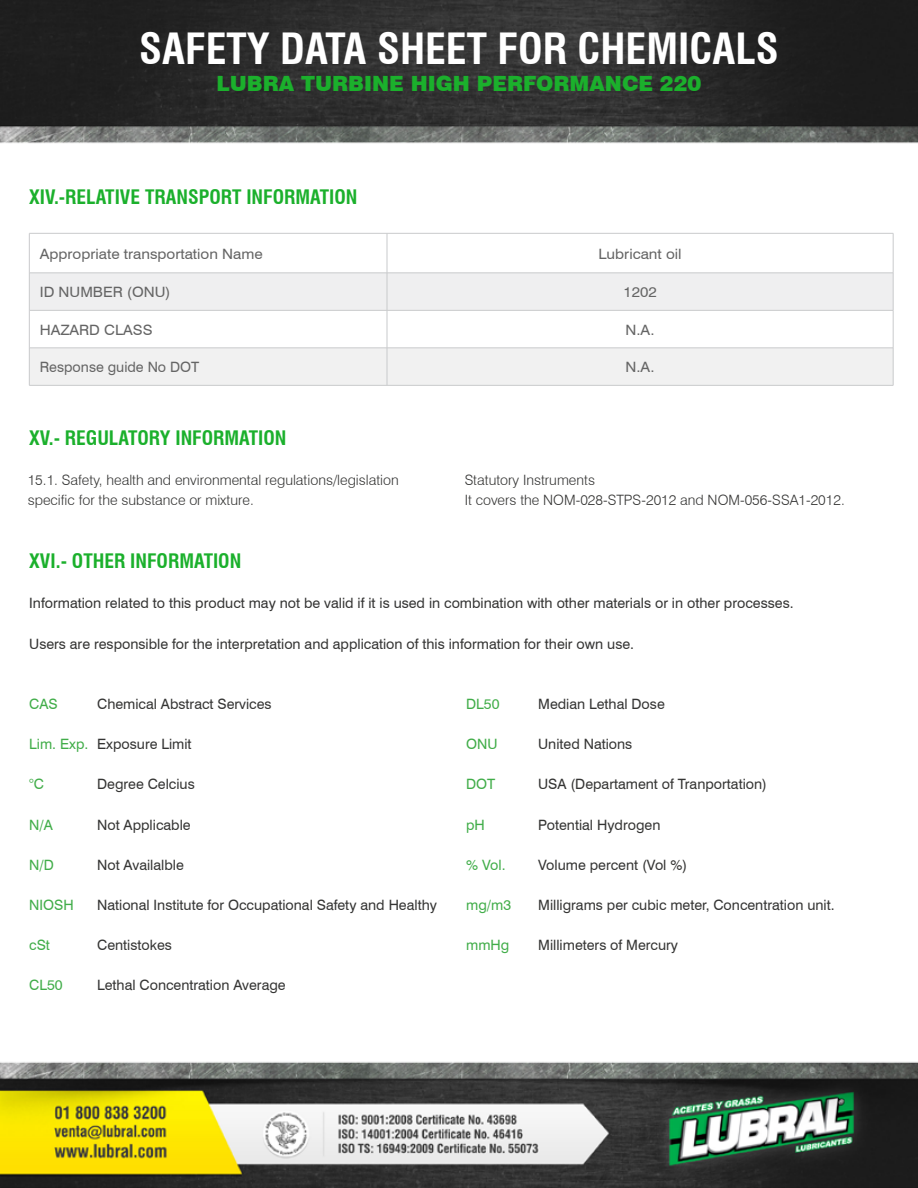
<style>
.page{position:relative;width:918px;height:1188px;background:#fff}
.page>*{position:absolute;margin:0;border:0;box-sizing:border-box;transform-origin:0 0}
.t1{font:700 condensed 42px "Swiss 721 BT";color:#fff}
.t2{font:900 21px "Swiss 721 BT";color:#1bb02c}
.t3{font:700 condensed 19.5px "Swiss 721 BT";color:#1bb02c}
.t4{font:14.25px "Swiss 721 BT";color:#353534}
.t5{font:300 14.25px/20.1px "Swiss 721 BT";color:#353534}
.t6{font:14.25px "Swiss 721 BT";color:#656565;scale:1.07 1}
.t7{font:14.25px "Swiss 721 BT";color:#41ad49}
.t8{font:14.25px "Swiss 721 BT";color:#656565}
</style>
<div class="page">
<img style="left:0;top:0;width:918px;height:1188px">
<div style="left:30px;top:274px;width:863px;height:36px;background:#efeff0"></div>
<div style="left:30px;top:349px;width:863px;height:36px;background:#f1f1f1"></div>
<hr style="left:29px;top:233px;width:358px;height:1px;background:#c9cacc">
<hr style="left:387px;top:233px;width:506px;height:1px;background:#c9cacc">
<hr style="left:29px;top:273px;width:358px;height:1px;background:#c9cacc">
<hr style="left:387px;top:273px;width:506px;height:1px;background:#c9cacc">
<hr style="left:29px;top:310px;width:358px;height:1px;background:#c9cacc">
<hr style="left:387px;top:310px;width:506px;height:1px;background:#c9cacc">
<hr style="left:29px;top:348px;width:358px;height:1px;background:#c9cacc">
<hr style="left:387px;top:348px;width:506px;height:1px;background:#c9cacc">
<hr style="left:29px;top:385px;width:358px;height:1px;background:#c9cacc">
<hr style="left:387px;top:385px;width:506px;height:1px;background:#c9cacc">
<hr style="left:29px;top:233px;width:1px;height:40px;background:#c9cacc">
<hr style="left:387px;top:233px;width:1px;height:40px;background:#c9cacc">
<hr style="left:893px;top:233px;width:1px;height:40px;background:#c9cacc">
<hr style="left:29px;top:273px;width:1px;height:37px;background:#c9cacc">
<hr style="left:387px;top:273px;width:1px;height:37px;background:#c9cacc">
<hr style="left:893px;top:273px;width:1px;height:37px;background:#c9cacc">
<hr style="left:29px;top:310px;width:1px;height:38px;background:#c9cacc">
<hr style="left:387px;top:310px;width:1px;height:38px;background:#c9cacc">
<hr style="left:893px;top:310px;width:1px;height:38px;background:#c9cacc">
<hr style="left:29px;top:348px;width:1px;height:37px;background:#c9cacc">
<hr style="left:387px;top:348px;width:1px;height:37px;background:#c9cacc">
<hr style="left:893px;top:348px;width:1px;height:37px;background:#c9cacc">
<h1 class="t1" style="left:139px;top:24px;width:641px">SAFETY DATA SHEET FOR CHEMICALS</h1>
<h2 class="t2" style="left:217px;top:71px;width:486px">LUBRA TURBINE HIGH PERFORMANCE 220</h2>
<h3 class="t3" style="left:29px;top:185px;width:330px">XIV.-RELATIVE TRANSPORT INFORMATION</h3>
<p class="t6" style="left:40px;top:245px;width:210px">Appropriate transportation Name</p>
<p class="t6" style="left:599px;top:245px;width:79px">Lubricant oil</p>
<p class="t6" style="left:40px;top:283px;width:124px">ID NUMBER (ONU)</p>
<p class="t6" style="left:623px;top:283px;width:33px">1202</p>
<p class="t6" style="left:40px;top:321px;width:107px">HAZARD CLASS</p>
<p class="t6" style="left:625px;top:321px;width:29px">N.A.</p>
<p class="t8" style="left:40px;top:358px;width:161px">Response guide No DOT</p>
<p class="t6" style="left:625px;top:358px;width:29px">N.A.</p>
<h3 class="t3" style="left:29px;top:426px;width:259px">XV.- REGULATORY INFORMATION</h3>
<p class="t5" style="left:28px;top:470px;width:373px">15.1. Safety, health and environmental regulations/legislation specific for the substance or mixture.</p>
<p class="t5" style="left:465px;top:470px;width:382px">Statutory Instruments<br>It covers the NOM-028-STPS-2012 and NOM-056-SSA1-2012.</p>
<h3 class="t3" style="left:29px;top:549px;width:214px">XVI.- OTHER INFORMATION</h3>
<p class="t4" style="left:29px;top:595px;width:766px">Information related to this product may not be valid if it is used in combination with other materials or in other processes.</p>
<p class="t4" style="left:29px;top:635px;width:606px">Users are responsible for the interpretation and application of this information for their own use.</p>
<p class="t7" style="left:29px;top:695px;width:30px">CAS</p>
<p class="t7" style="left:29px;top:735px;width:61px">Lim. Exp.</p>
<p class="t7" style="left:29px;top:776px;width:16px">°C</p>
<p class="t7" style="left:29px;top:816px;width:25px">N/A</p>
<p class="t7" style="left:29px;top:856px;width:26px">N/D</p>
<p class="t7" style="left:29px;top:896px;width:46px">NIOSH</p>
<p class="t7" style="left:29px;top:936px;width:22px">cSt</p>
<p class="t7" style="left:29px;top:977px;width:35px">CL50</p>
<p class="t4" style="left:97px;top:695px;width:176px">Chemical Abstract Services</p>
<p class="t4" style="left:97px;top:735px;width:96px">Exposure Limit</p>
<p class="t4" style="left:97px;top:776px;width:99px">Degree Celcius</p>
<p class="t4" style="left:97px;top:816px;width:95px">Not Applicable</p>
<p class="t4" style="left:97px;top:856px;width:88px">Not Availalble</p>
<p class="t4" style="left:97px;top:896px;width:341px">National Institute for Occupational Safety and Healthy</p>
<p class="t4" style="left:97px;top:936px;width:76px">Centistokes</p>
<p class="t4" style="left:97px;top:977px;width:190px">Lethal Concentration Average</p>
<p class="t7" style="left:466px;top:695px;width:35px">DL50</p>
<p class="t7" style="left:466px;top:735px;width:33px">ONU</p>
<p class="t7" style="left:466px;top:776px;width:31px">DOT</p>
<p class="t7" style="left:466px;top:816px;width:20px">pH</p>
<p class="t7" style="left:466px;top:856px;width:41px">% Vol.</p>
<p class="t7" style="left:466px;top:896px;width:47px">mg/m3</p>
<p class="t7" style="left:466px;top:936px;width:45px">mmHg</p>
<p class="t4" style="left:538px;top:695px;width:128px">Median Lethal Dose</p>
<p class="t4" style="left:538px;top:735px;width:96px">United Nations</p>
<p class="t4" style="left:538px;top:776px;width:230px">USA (Departament of Tranportation)</p>
<p class="t4" style="left:538px;top:816px;width:124px">Potential Hydrogen</p>
<p class="t4" style="left:538px;top:856px;width:151px">Volume percent (Vol %)</p>
<p class="t4" style="left:538px;top:896px;width:298px">Milligrams per cubic meter, Concentration unit.</p>
<p class="t4" style="left:538px;top:936px;width:141px">Millimeters of Mercury</p>
</div>
